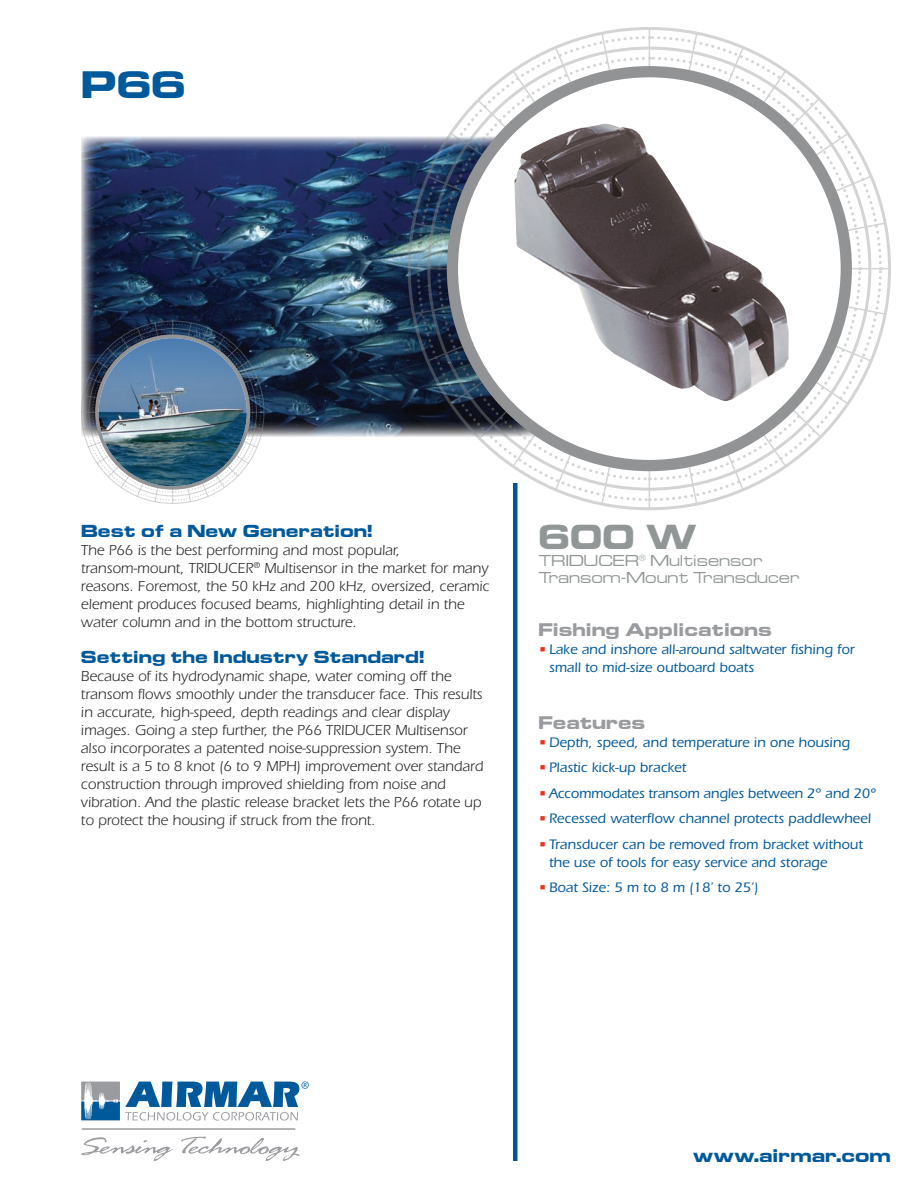
<style>
.page{position:relative;width:918px;height:1188px;background:#fff}
.page>*{position:absolute;margin:0;border:0;box-sizing:border-box;transform-origin:0 0}
.t1{font:700 33px "Euro Technic Ext";color:#00599b}
.t2{font:700 30px "Euro Technic Ext";color:#919697}
.t3{font:700 15.75px "Euro Technic Ext";color:#999b9e}
.t4{font:700 15.75px "Euro Technic Ext";color:#00599b}
.t5{font:15px/18px "ITC Eras Std";color:#231f20}
.t6{font:700 15px "Euro Technic Ext";color:#00599b}
.t7{font:500 14.25px/18px "ITC Eras Std";color:#00599b}
.t8{font:14.25px/17.1px "Euro Technic Ext";color:#919697}
.s1{color:#ee2e22}
</style>
<div class="page">
<img style="left:81px;top:136px;width:334px;height:300px">
<svg style="left:699px;top:318px;width:184px;height:185px"></svg>
<svg style="left:699px;top:35px;width:184px;height:187px"></svg>
<svg style="left:415px;top:35px;width:185px;height:187px"></svg>
<svg style="left:415px;top:316px;width:185px;height:187px"></svg>
<hr style="left:649px;top:28px;width:1px;height:481px;background:#919395">
<hr style="left:409px;top:268px;width:481px;height:1px;background:#919395">
<svg style="left:476px;top:98px;width:347px;height:341px"></svg>
<svg style="left:426px;top:175px;width:447px;height:188px"></svg>
<svg style="left:449px;top:131px;width:401px;height:275px"></svg>
<img style="left:412px;top:222px;width:474px;height:94px">
<svg style="left:554px;top:46px;width:191px;height:446px"></svg>
<svg style="left:511px;top:69px;width:276px;height:399px"></svg>
<svg style="left:600px;top:31px;width:99px;height:476px"></svg>
<div style="left:447px;top:66px;width:405px;height:405px;background:#919395;border-radius:50%"></div>
<div style="left:513px;top:483px;width:5px;height:678px;background:#005595"></div>
<svg style="left:81px;top:1137px;width:92px;height:24px"></svg>
<svg style="left:181px;top:1136px;width:118px;height:25px"></svg>
<svg style="left:81px;top:1081px;width:228px;height:40px"></svg>
<hr style="left:82px;top:1128px;width:213px;height:2px;background:#999b9e">
<hr style="left:172px;top:321px;width:1px;height:182px;background:#919395">
<hr style="left:81px;top:412px;width:183px;height:1px;background:#919395">
<svg style="left:82px;top:322px;width:181px;height:181px"></svg>
<svg style="left:95px;top:334px;width:155px;height:156px;background:#8d9296"></svg>
<div style="left:458px;top:77px;width:383px;height:383px;background:#fff;border-radius:50%"></div>
<img style="left:503px;top:116px;width:299px;height:303px">
<img style="left:99px;top:338px;width:148px;height:148px;border-radius:74px">
<h1 class="t1" style="left:81px;top:61px;width:106px">P66</h1>
<p class="t6" style="left:81px;top:520px;width:293px">Best of a New Generation!</p>
<p class="t5" style="left:81px;top:541px;width:410px">The P66 is the best performing and most popular, transom-mount, TRIDUCER<sup>®</sup> Multisensor in the market for many reasons. Foremost, the 50 kHz and 200 kHz, oversized, ceramic element produces focused beams, highlighting detail in the water column and in the bottom structure.</p>
<p class="t6" style="left:81px;top:646px;width:345px">Setting the Industry Standard!</p>
<p class="t5" style="left:81px;top:667px;width:404px">Because of its hydrodynamic shape, water coming off the transom flows smoothly under the transducer face. This results in accurate, high-speed, depth readings and clear display images. Going a step further, the P66 TRIDUCER Multisensor also incorporates a patented noise-suppression system. The result is a 5 to 8 knot (6 to 9 MPH) improvement over standard construction through improved shielding from noise and vibration. And the plastic release bracket lets the P66 rotate up to protect the housing if struck from the front.</p>
<h2 class="t2" style="left:538px;top:516px;width:160px">600 W</h2>
<p class="t8" style="left:538px;top:552px;width:263px">TRIDUCER<sup>®</sup> Multisensor<br>Transom-Mount Transducer</p>
<p class="t3" style="left:538px;top:619px;width:235px">Fishing Applications</p>
<p class="t7" style="left:549px;top:641px;width:307px;text-indent:-11px"><span class="s1">•</span> Lake and inshore all-around saltwater fishing for small to mid-size outboard boats</p>
<p class="t3" style="left:538px;top:711px;width:108px">Features</p>
<p class="t7" style="left:538px;top:733px;width:313px"><span class="s1">•</span> Depth, speed, and temperature in one housing</p>
<p class="t7" style="left:538px;top:758px;width:149px"><span class="s1">•</span> Plastic kick-up bracket</p>
<p class="t7" style="left:538px;top:784px;width:339px"><span class="s1">•</span> Accommodates transom angles between 2° and 20°</p>
<p class="t7" style="left:538px;top:809px;width:334px"><span class="s1">•</span> Recessed waterflow channel protects paddlewheel</p>
<p class="t7" style="left:549px;top:835px;width:315px;text-indent:-11px"><span class="s1">•</span> Transducer can be removed from bracket without the use of tools for easy service and storage</p>
<p class="t7" style="left:538px;top:878px;width:222px"><span class="s1">•</span> Boat Size: 5 m to 8 m (18’ to 25’)</p>
<p class="t4" style="left:693px;top:1145px;width:200px">www.airmar.com</p>
</div>
